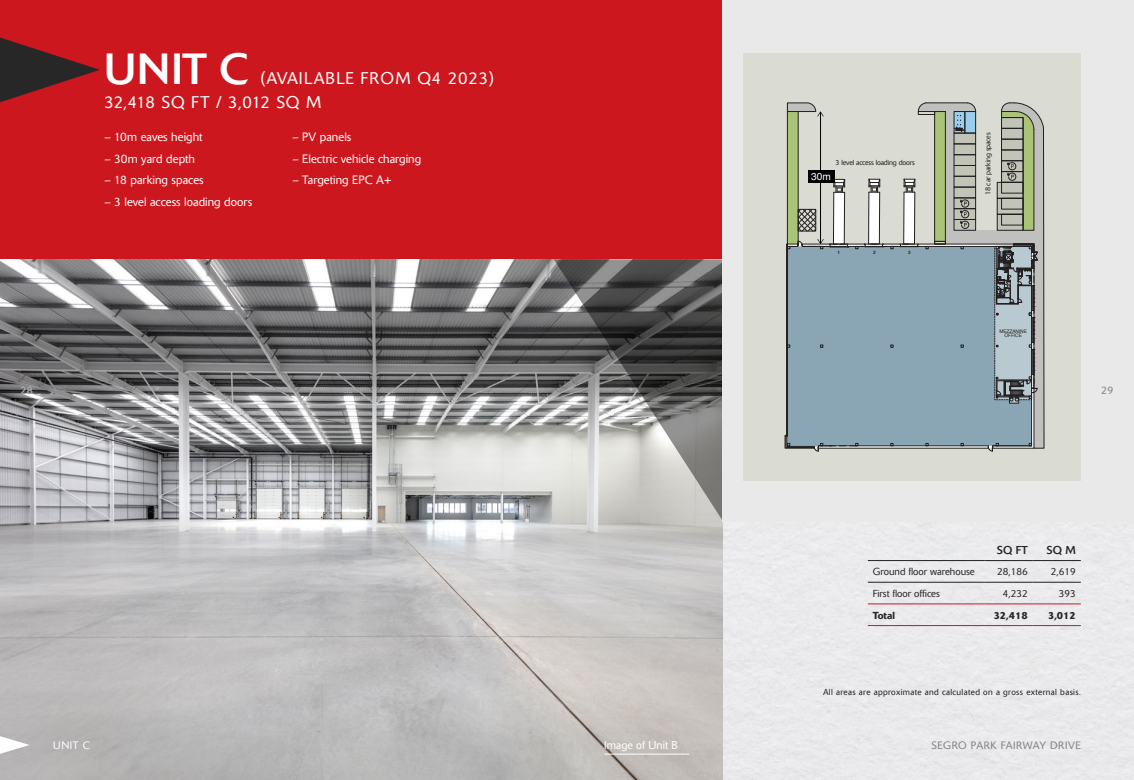
<style>
.page{position:relative;width:1134px;height:780px;background:#fff}
.page>*{position:absolute;margin:0;border:0;box-sizing:border-box;transform-origin:0 0}
.t1{font:43.25px "Delta BQ";color:#fff}
.t2{font:300 16.75px/24.5px "Delta BQ";letter-spacing:.05em;color:#fff}
.t3{font:300 12px "Delta BQ";letter-spacing:.005em;color:#fff}
.t4{font:11.38px "Delta BQ";color:#282727}
.t5{font:300 11.25px "Delta BQ";letter-spacing:.005em;color:#fff}
.t6{font:300 10.62px "Delta BQ";letter-spacing:.055em;color:#808285}
.t7{font:300 10.62px "Delta BQ";letter-spacing:.06em;color:#fff}
.t8{font:300 10.12px "Delta BQ";color:#282727}
.t9{font:500 10.12px "Delta BQ";color:#282727}
.t10{font:10.12px "Helvetica";color:#fff}
.t11{font:300 8.62px "Delta BQ";letter-spacing:.04em;color:#231f20}
.t12{font:300 7.25px "Delta BQ";letter-spacing:-.02em;color:#231f20}
.t13{font:4.88px/4.9px "Helvetica";letter-spacing:-.02em;color:#231f20;text-align:center}
.t14{font:700 4.62px "Helvetica";color:#231f20}
</style>
<div class="page">
<img style="left:0;top:259px;width:722px;height:521px">
<div style="left:0;top:0;width:722px;height:259px;background:#cc171e"></div>
<hr style="left:868px;top:560px;width:117px;height:1px;background:#231f20">
<hr style="left:985px;top:560px;width:48px;height:1px;background:#231f20">
<hr style="left:1033px;top:560px;width:48px;height:1px;background:#231f20">
<hr style="left:868px;top:582px;width:117px;height:1px;background:#231f20">
<hr style="left:985px;top:582px;width:48px;height:1px;background:#231f20">
<hr style="left:1033px;top:582px;width:48px;height:1px;background:#231f20">
<hr style="left:868px;top:603px;width:117px;height:1px;background:#cc171e">
<hr style="left:868px;top:625px;width:117px;height:1px;background:#cc171e">
<hr style="left:985px;top:603px;width:48px;height:1px;background:#cc171e">
<hr style="left:985px;top:625px;width:48px;height:1px;background:#cc171e">
<hr style="left:1033px;top:603px;width:48px;height:1px;background:#cc171e">
<hr style="left:1033px;top:625px;width:48px;height:1px;background:#cc171e">
<svg style="left:0;top:37px;width:100px;height:65px"></svg>
<svg style="left:554px;top:259px;width:168px;height:262px;background:#848482"></svg>
<div style="left:722px;top:0;width:412px;height:521px;background:#eae9e9"></div>
<div style="left:744px;top:53px;width:337px;height:427px;background:#dadbd2"></div>
<div style="left:919px;top:247px;width:69px;height:198px;background:#8aa6b5"></div>
<div style="left:935px;top:111px;width:10px;height:130px;background:#a9c377"></div>
<div style="left:787px;top:111px;width:11px;height:133px;background:#a9c377"></div>
<div style="left:954px;top:133px;width:21px;height:97px;background:#c1c4b6"></div>
<div style="left:945px;top:230px;width:90px;height:14px;background:#c0c0bf"></div>
<div style="left:945px;top:111px;width:9px;height:123px;background:#c0c0bf"></div>
<div style="left:926px;top:103px;width:41px;height:8px;background:#c0c0bf"></div>
<svg style="left:960px;top:200px;width:10px;height:28px"></svg>
<hr style="left:820px;top:112px;width:1px;height:131px;background:#000">
<hr style="left:818px;top:448px;width:170px;height:1px;background:#231f20">
<hr style="left:818px;top:445px;width:170px;height:1px;background:#231f20">
<hr style="left:802px;top:244px;width:232px;height:1px;background:#231f20">
<hr style="left:802px;top:246px;width:229px;height:1px;background:#231f20">
<div style="left:954px;top:198px;width:22px;height:11px;border:1px solid #231f20"></div>
<div style="left:954px;top:187px;width:22px;height:11px;border:1px solid #231f20"></div>
<div style="left:954px;top:176px;width:22px;height:11px;border:1px solid #231f20"></div>
<div style="left:954px;top:154px;width:22px;height:12px;border:1px solid #231f20"></div>
<div style="left:954px;top:144px;width:22px;height:11px;border:1px solid #231f20"></div>
<div style="left:954px;top:133px;width:22px;height:11px;border:1px solid #231f20"></div>
<div style="left:954px;top:219px;width:22px;height:11px;border:1px solid #231f20"></div>
<div style="left:965px;top:111px;width:11px;height:22px;border:1px solid #231f20"></div>
<div style="left:954px;top:111px;width:11px;height:22px;border:1px solid #231f20"></div>
<div style="left:787px;top:111px;width:11px;height:133px;border:1px solid #231f20"></div>
<div style="left:934px;top:111px;width:11px;height:133px;border:1px solid #231f20"></div>
<div style="left:918px;top:111px;width:17px;height:4px;border:1px solid #231f20"></div>
<svg style="left:934px;top:241px;width:11px;height:3px"></svg>
<svg style="left:787px;top:103px;width:36px;height:13px"></svg>
<svg style="left:954px;top:103px;width:22px;height:29px"></svg>
<hr style="left:926px;top:103px;width:41px;height:1px;background:#231f20">
<svg style="left:918px;top:103px;width:15px;height:9px"></svg>
<svg style="left:785px;top:179px;width:134px;height:272px;background:#97abb3"></svg>
<svg style="left:988px;top:103px;width:56px;height:348px;background:#a2aca9"></svg>
<div style="left:808px;top:171px;width:26px;height:12px;background:#000"></div>
<hr style="left:604px;top:753px;width:85px;height:1px;background:#fff">
<svg style="left:0;top:736px;width:30px;height:17px"></svg>
<p class="t7" style="left:20px;top:384px;width:14px">28</p>
<h1 class="t1" style="left:104px;top:42px;width:146px">UNIT C</h1>
<h2 class="t2" style="left:104px;top:66px;width:391px;text-indent:157px">(AVAILABLE FROM Q4 2023)<br>32,418 SQ FT / 3,012 SQ M</h2>
<p class="t3" style="left:104px;top:130px;width:100px">– 10m eaves height</p>
<p class="t3" style="left:104px;top:152px;width:92px">– 30m yard depth</p>
<p class="t3" style="left:104px;top:173px;width:101px">– 18 parking spaces</p>
<p class="t3" style="left:104px;top:194px;width:149px">– 3 level access loading doors</p>
<p class="t3" style="left:292px;top:130px;width:60px">– PV panels</p>
<p class="t3" style="left:292px;top:152px;width:130px">– Electric vehicle charging</p>
<p class="t3" style="left:292px;top:173px;width:101px">– Targeting EPC A+</p>
<p class="t12" style="left:835px;top:158px;width:81px">3 level access loading doors</p>
<p class="t10" style="left:811px;top:169px;width:21px">30m</p>
<p class="t14" style="left:837px;top:249px;width:4px">1</p>
<p class="t14" style="left:873px;top:249px;width:4px">2</p>
<p class="t14" style="left:908px;top:249px;width:4px">3</p>
<p class="t12" style="left:984px;top:195px;width:64px;rotate:-90deg">18 car parking spaces</p>
<p class="t13" style="left:999px;top:328px;width:29px">MEZZANINE<br>OFFICE</p>
<p class="t6" style="left:1101px;top:384px;width:14px">29</p>
<p class="t4" style="left:997px;top:543px;width:33px">SQ FT</p>
<p class="t4" style="left:1046px;top:543px;width:31px">SQ M</p>
<p class="t8" style="left:873px;top:565px;width:103px">Ground floor warehouse</p>
<p class="t8" style="left:997px;top:565px;width:32px">28,186</p>
<p class="t8" style="left:1051px;top:565px;width:26px">2,619</p>
<p class="t8" style="left:873px;top:587px;width:68px">First floor offices</p>
<p class="t8" style="left:1003px;top:587px;width:26px">4,232</p>
<p class="t8" style="left:1059px;top:587px;width:19px">393</p>
<p class="t9" style="left:873px;top:608px;width:24px">Total</p>
<p class="t9" style="left:994px;top:608px;width:36px">32,418</p>
<p class="t9" style="left:1048px;top:608px;width:29px">3,012</p>
<p class="t11" style="left:823px;top:686px;width:259px">All areas are approximate and calculated on a gross external basis.</p>
<p class="t7" style="left:53px;top:739px;width:38px">UNIT C</p>
<p class="t5" style="left:604px;top:738px;width:75px">Image of Unit B</p>
<p class="t6" style="left:931px;top:739px;width:151px">SEGRO PARK FAIRWAY DRIVE</p>
</div>
